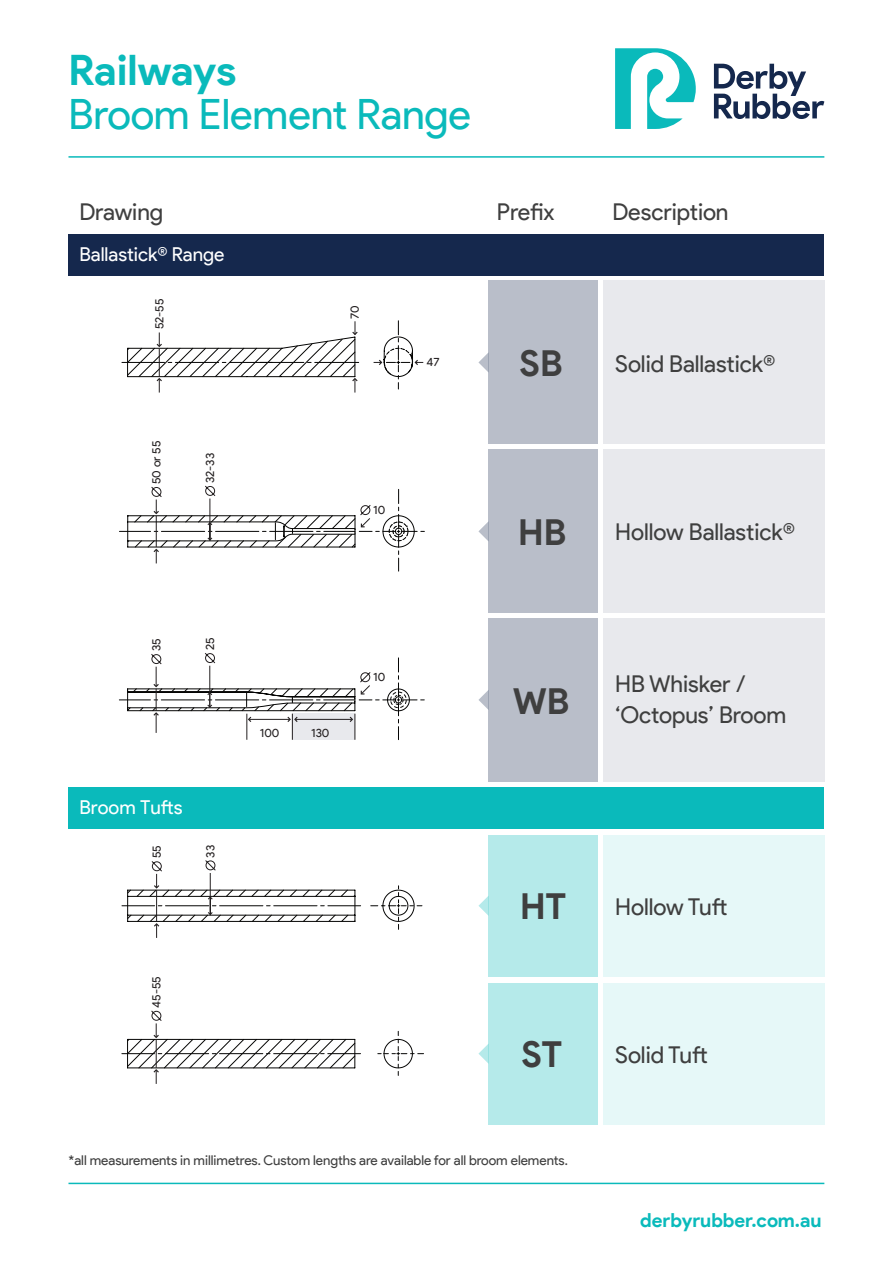
<style>
.page{position:relative;width:893px;height:1263px;background:#fff}
.page>*{position:absolute;margin:0;border:0;box-sizing:border-box;transform-origin:0 0}
.t1{font:42px "Product Sans";color:#0ababb}
.t2{font:700 42px "Product Sans";letter-spacing:-.005em;color:#0ababb}
.t3{font:700 35.7px "Product Sans";color:#3f3f3f}
.t4{font:23.25px "Product Sans";letter-spacing:-.005em;color:#3f3f3f}
.t5{font:700 19.35px "Product Sans";color:#0ababb}
.t6{font:19.2px "Product Sans";color:#fff}
.t7{font:13.5px "Product Sans";color:#3f3f3f}
.t8{font:11.85px "Product Sans";color:#231f20}
</style>
<div class="page">
<hr style="left:68px;top:156px;width:756px;height:2px;background:#0ababb">
<div style="left:489px;top:835px;width:109px;height:141px;background:#b5eaea"></div>
<div style="left:603px;top:835px;width:221px;height:141px;background:#e6f8f8"></div>
<div style="left:489px;top:983px;width:109px;height:141px;background:#b5eaea"></div>
<div style="left:603px;top:983px;width:221px;height:141px;background:#e6f8f8"></div>
<div style="left:489px;top:281px;width:109px;height:163px;background:#b9bec9"></div>
<div style="left:603px;top:281px;width:221px;height:163px;background:#e8e9ed"></div>
<div style="left:489px;top:450px;width:109px;height:163px;background:#b9bec9"></div>
<div style="left:603px;top:450px;width:221px;height:163px;background:#e8e9ed"></div>
<div style="left:68px;top:787px;width:756px;height:42px;background:#0ababb"></div>
<div style="left:68px;top:234px;width:756px;height:41px;background:#15284d"></div>
<div style="left:489px;top:618px;width:109px;height:164px;background:#b9bec9"></div>
<div style="left:603px;top:618px;width:221px;height:164px;background:#e8e9ed"></div>
<hr style="left:68px;top:1183px;width:756px;height:1px;background:#0ababb">
<svg style="left:714px;top:64px;width:110px;height:55px"></svg>
<svg style="left:615px;top:48px;width:81px;height:81px"></svg>
<hr style="left:122px;top:905px;width:33px;height:1px;background:#050504">
<svg style="left:127px;top:860px;width:295px;height:78px"></svg>
<hr style="left:122px;top:1053px;width:33px;height:1px;background:#050504">
<svg style="left:127px;top:1010px;width:297px;height:74px"></svg>
<hr style="left:122px;top:362px;width:43px;height:1px;background:#050504">
<svg style="left:127px;top:321px;width:232px;height:72px"></svg>
<svg style="left:374px;top:321px;width:49px;height:68px"></svg>
<hr style="left:119px;top:531px;width:32px;height:1px;background:#050504">
<svg style="left:127px;top:485px;width:297px;height:86px"></svg>
<hr style="left:119px;top:700px;width:31px;height:1px;background:#050504">
<svg style="left:127px;top:653px;width:297px;height:87px"></svg>
<svg style="left:478px;top:896px;width:11px;height:20px"></svg>
<svg style="left:478px;top:1043px;width:11px;height:21px"></svg>
<svg style="left:478px;top:352px;width:11px;height:21px"></svg>
<svg style="left:478px;top:521px;width:11px;height:20px"></svg>
<svg style="left:478px;top:690px;width:11px;height:20px"></svg>
<h1 class="t2" style="left:68px;top:45px;width:169px">Railways</h1>
<h1 class="t1" style="left:68px;top:91px;width:404px">Broom Element Range</h1>
<p class="t4" style="left:80px;top:199px;width:85px">Drawing</p>
<p class="t4" style="left:497px;top:199px;width:59px">Prefix</p>
<p class="t4" style="left:612px;top:199px;width:118px">Description</p>
<p class="t6" style="left:80px;top:244px;width:147px">Ballastick® Range</p>
<p class="t8" style="left:153px;top:329px;width:32px;rotate:-90deg">52-55</p>
<p class="t8" style="left:348px;top:319px;width:15px;rotate:-90deg">70</p>
<p class="t8" style="left:150px;top:484px;width:45px;rotate:-90deg">50 or 55</p>
<p class="t8" style="left:203px;top:483px;width:32px;rotate:-90deg">32-33</p>
<p class="t8" style="left:373px;top:503px;width:14px">10</p>
<p class="t8" style="left:426px;top:356px;width:15px">47</p>
<p class="t8" style="left:150px;top:651px;width:14px;rotate:-90deg">35</p>
<p class="t8" style="left:203px;top:650px;width:14px;rotate:-90deg">25</p>
<p class="t6" style="left:80px;top:796px;width:104px">Broom Tufts</p>
<p class="t8" style="left:150px;top:858px;width:15px;rotate:-90deg">55</p>
<p class="t8" style="left:204px;top:857px;width:14px;rotate:-90deg">33</p>
<p class="t8" style="left:260px;top:726px;width:21px">100</p>
<p class="t8" style="left:311px;top:726px;width:20px">130</p>
<p class="t8" style="left:373px;top:670px;width:14px">10</p>
<p class="t8" style="left:150px;top:1008px;width:33px;rotate:-90deg">45-55</p>
<h2 class="t3" style="left:519px;top:341px;width:45px">SB</h2>
<p class="t4" style="left:615px;top:350px;width:162px">Solid Ballastick®</p>
<h2 class="t3" style="left:518px;top:510px;width:50px">HB</h2>
<p class="t4" style="left:615px;top:519px;width:181px">Hollow Ballastick®</p>
<h2 class="t3" style="left:513px;top:679px;width:58px">WB</h2>
<p class="t4" style="left:615px;top:671px;width:132px">HB Whisker /</p>
<p class="t4" style="left:615px;top:702px;width:172px">‘Octopus’ Broom</p>
<h2 class="t3" style="left:520px;top:885px;width:48px">HT</h2>
<p class="t4" style="left:615px;top:894px;width:114px">Hollow Tuft</p>
<h2 class="t3" style="left:521px;top:1033px;width:43px">ST</h2>
<p class="t4" style="left:615px;top:1042px;width:94px">Solid Tuft</p>
<p class="t7" style="left:68px;top:1153px;width:501px">*all measurements in millimetres. Custom lengths are available for all broom elements.</p>
<p class="t5" style="left:640px;top:1208px;width:183px">derbyrubber.com.au</p>
</div>
